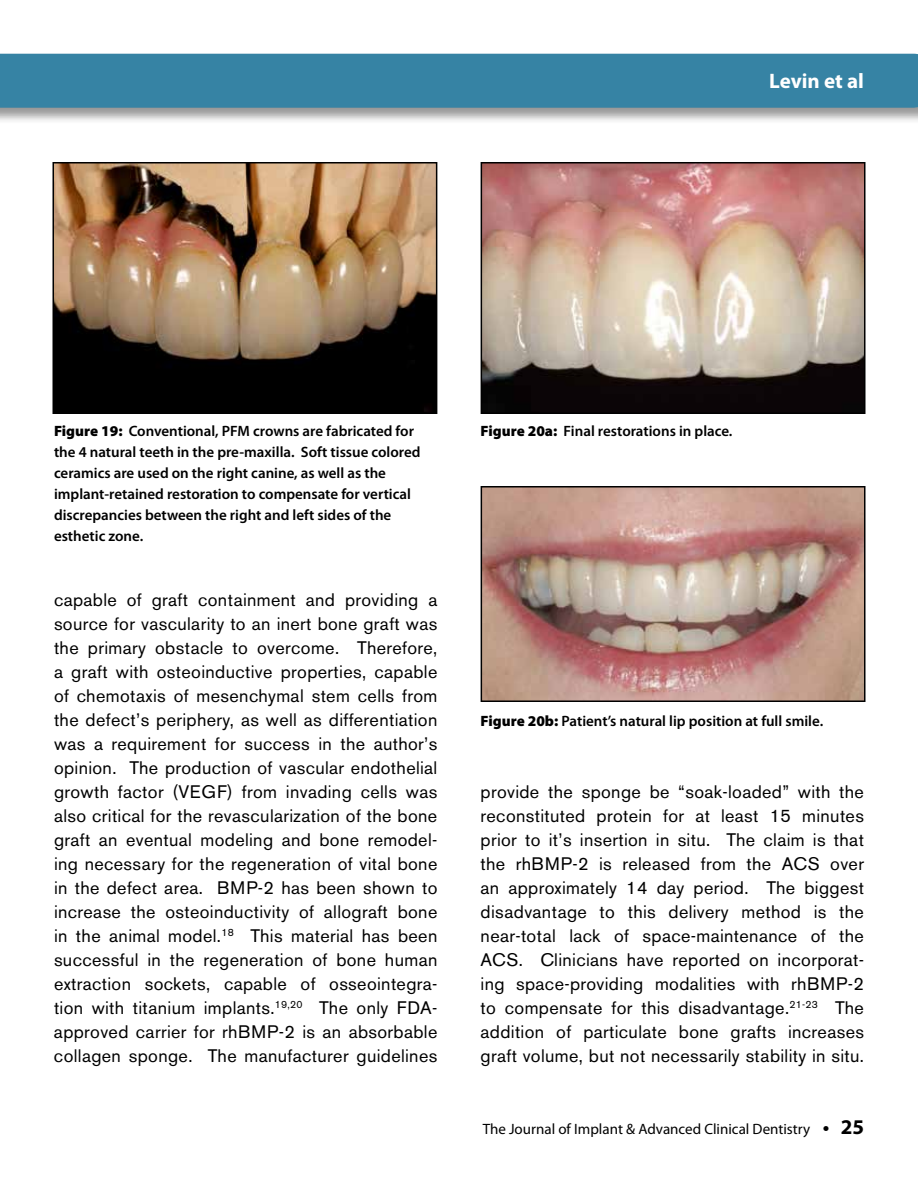
<style>
.page{position:relative;width:918px;height:1188px;background:#fff}
.page>*{position:absolute;margin:0;border:0;box-sizing:border-box;transform-origin:0 0}
.t1{font:700 21px "Myriad Pro";color:#fff}
.t2{font:700 21px "Myriad Pro";color:#000}
.t3{font:18px/24px "Akzidenz Grotesk BE";letter-spacing:.02em;color:#000;text-align:justify}
.t4{font:600 15px/21px "Myriad Pro";color:#000}
.t5{font:15px "Myriad Pro";color:#000}
.s1{font-weight:900}
</style>
<div class="page">
<div style="left:0;top:54px;width:918px;height:70px;background:#000;opacity:.4"></div>
<div style="left:0;top:54px;width:918px;height:54px;background:#3683a4"></div>
<img style="left:484px;top:165px;width:379px;height:246px">
<div style="left:481px;top:162px;width:385px;height:252px;border:2px solid #000"></div>
<img style="left:484px;top:489px;width:379px;height:210px">
<div style="left:481px;top:486px;width:385px;height:216px;border:2px solid #000"></div>
<img style="left:55px;top:165px;width:379px;height:246px">
<div style="left:52px;top:162px;width:385px;height:252px;border:2px solid #000"></div>
<p class="t1" style="left:769px;top:69px;width:96px">Levin et al</p>
<p class="t4" style="left:54px;top:421px;width:368px"><span class="s1">Figure 19:</span> Conventional, PFM crowns are fabricated for the 4 natural teeth in the pre-maxilla. Soft tissue colored ceramics are used on the right canine, as well as the implant-retained restoration to compensate for vertical discrepancies between the right and left sides of the esthetic zone.</p>
<p class="t4" style="left:481px;top:421px;width:253px"><span class="s1">Figure 20a:</span> Final restorations in place.</p>
<p class="t3" style="left:54px;top:588px;width:385px">capable of graft containment and providing a source for vascularity to an inert bone graft was the primary obstacle to overcome. Therefore, a graft with osteoinductive properties, capable of chemotaxis of mesenchymal stem cells from the defect’s periphery, as well as differentiation was a requirement for success in the author’s opinion. The production of vascular endothelial growth factor (VEGF) from invading cells was also critical for the revascularization of the bone graft an eventual modeling and bone remodel&shy;ing necessary for the regeneration of vital bone in the defect area. BMP-2 has been shown to increase the osteoinductivity of allograft bone in the animal model.<sup>18</sup> This material has been successful in the regeneration of bone human extraction sockets, capable of osseointegra&shy;tion with titanium implants.<sup>19,20</sup> The only FDA&shy;approved carrier for rhBMP-2 is an absorbable collagen sponge. The manufacturer guidelines</p>
<p class="t4" style="left:481px;top:711px;width:344px"><span class="s1">Figure 20b:</span> Patient’s natural lip position at full smile.</p>
<p class="t3" style="left:481px;top:780px;width:385px">provide the sponge be “soak-loaded” with the reconstituted protein for at least 15 minutes prior to it’s insertion in situ. The claim is that the rhBMP-2 is released from the ACS over an approximately 14 day period. The biggest disadvantage to this delivery method is the near-total lack of space-maintenance of the ACS. Clinicians have reported on incorporat&shy;ing space-providing modalities with rhBMP-2 to compensate for this disadvantage.<sup>21-23</sup> The addition of particulate bone grafts increases graft volume, but not necessarily stability in situ.</p>
<p class="t5" style="left:483px;top:1121px;width:329px">The Journal of Implant &amp; Advanced Clinical Dentistry</p>
<p class="t2" style="left:841px;top:1115px;width:25px">25</p>
</div>
